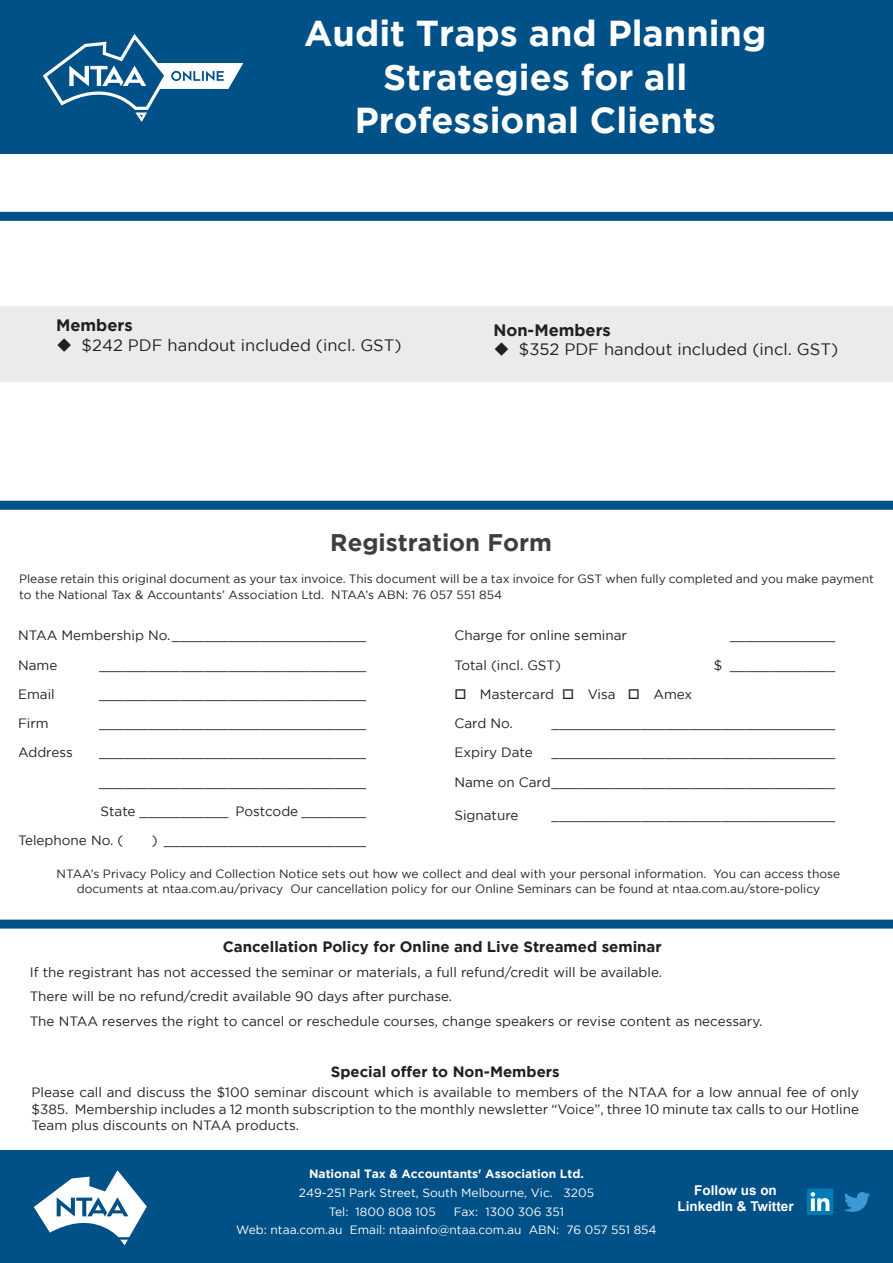
<style>
.page{position:relative;width:893px;height:1263px;background:#fff}
.page>*{position:absolute;margin:0;border:0;box-sizing:border-box;transform-origin:0 0}
.t1{font:700 36px/43.2px "Gotham";color:#fff;text-align:center}
.t2{font:700 24px "Gotham";color:#3e3e3f}
.t3{font:16.5px "Gotham";color:#231f20}
.t4{font:700 16.5px "Gotham";color:#231f20}
.t5{font:700 15px "Gotham";color:#231f20}
.t6{font:13.5px/29.2px "Gotham";color:#231f20}
.t7{font:700 13.5px/16.2px "Arial";color:#fff;text-align:center}
.t8{font:12px/14.4px "Gotham";color:#231f20;text-align:center}
.t9{font:12px/18.6px "Gotham";color:#fff}
.t10{font:700 12px "Gotham";color:#fff}
</style>
<div class="page">
<div style="left:0;top:0;width:893px;height:153px;background:#005187"></div>
<div style="left:0;top:306px;width:893px;height:76px;background:#ebebed"></div>
<div style="left:0;top:212px;width:893px;height:9px;background:#005187"></div>
<div style="left:0;top:501px;width:893px;height:9px;background:#005187"></div>
<div style="left:0;top:919px;width:893px;height:9px;background:#005187"></div>
<div style="left:0;top:1150px;width:893px;height:113px;background:#005187"></div>
<div style="left:807px;top:1188px;width:26px;height:27px;background:#007bb6;border-radius:2px"></div>
<svg style="left:811px;top:1192px;width:27px;height:19px"></svg>
<svg style="left:844px;top:1192px;width:26px;height:20px"></svg>
<svg style="left:34px;top:1170px;width:113px;height:75px"></svg>
<svg style="left:42px;top:34px;width:201px;height:88px"></svg>
<h1 class="t1" style="left:304px;top:11px;width:464px">Audit Traps and Planning<br>Strategies for all<br>Professional Clients</h1>
<p class="t4" style="left:56px;top:316px;width:78px">Members</p>
<p class="t3" style="left:56px;top:336px;width:347px">◆ $242 PDF handout included (incl. GST)</p>
<p class="t4" style="left:493px;top:320px;width:119px">Non-Members</p>
<p class="t3" style="left:493px;top:340px;width:346px">◆ $352 PDF handout included (incl. GST)</p>
<h2 class="t2" style="left:330px;top:528px;width:223px">Registration Form</h2>
<p class="t8" style="left:19px;top:570px;width:856px;line-height:16.5px;text-align:left">Please retain this original document as your tax invoice. This document will be a tax invoice for GST when fully completed and you make payment to the National Tax &amp; Accountants’ Association Ltd. NTAA’s ABN: 76 057 551 854</p>
<p class="t6" style="left:18px;top:621px;width:350px">NTAA Membership No.________________________<br>Name</p>
<p class="t6" style="left:99px;top:650px;width:269px">_________________________________</p>
<p class="t6" style="left:18px;top:679px;width:38px">Email</p>
<p class="t6" style="left:99px;top:679px;width:269px">_________________________________</p>
<p class="t6" style="left:18px;top:708px;width:32px">Firm</p>
<p class="t6" style="left:99px;top:708px;width:269px">_________________________________</p>
<p class="t6" style="left:18px;top:738px;width:56px">Address</p>
<p class="t6" style="left:99px;top:738px;width:269px">_________________________________</p>
<p class="t6" style="left:99px;top:767px;width:269px">_________________________________</p>
<p class="t6" style="left:101px;top:796px;width:267px">State ___________ Postcode ________</p>
<p class="t6" style="left:18px;top:825px;width:107px">Telephone No. (</p>
<p class="t6" style="left:152px;top:825px;width:216px">) _________________________</p>
<p class="t6" style="left:454px;top:621px;width:174px">Charge for online seminar</p>
<p class="t6" style="left:730px;top:621px;width:107px">_____________</p>
<p class="t6" style="left:454px;top:650px;width:108px">Total (incl. GST)</p>
<p class="t6" style="left:714px;top:650px;width:123px">$ _____________</p>
<p class="t6" style="left:454px;top:679px;width:239px">□ Mastercard □ Visa □ Amex<br>Card No.</p>
<p class="t6" style="left:552px;top:708px;width:285px">___________________________________</p>
<p class="t6" style="left:454px;top:738px;width:80px">Expiry Date</p>
<p class="t6" style="left:454px;top:738px;width:382px;text-align:right">___________________________________<br>Name on Card___________________________________</p>
<p class="t6" style="left:454px;top:800px;width:66px">Signature</p>
<p class="t6" style="left:552px;top:800px;width:285px">___________________________________</p>
<p class="t8" style="left:57px;top:867px;width:785px">NTAA’s Privacy Policy and Collection Notice sets out how we collect and deal with your personal information. You can access those documents at ntaa.com.au/privacy Our cancellation policy for our Online Seminars can be found at ntaa.com.au/store-policy</p>
<p class="t5" style="left:223px;top:938px;width:440px">Cancellation Policy for Online and Live Streamed seminar</p>
<p class="t6" style="left:30px;top:959px;width:734px;line-height:24.8px">If the registrant has not accessed the seminar or materials, a full refund/credit will be available.<br>There will be no refund/credit available 90 days after purchase.<br>The NTAA reserves the right to cancel or reschedule courses, change speakers or revise content as necessary.</p>
<p class="t5" style="left:331px;top:1063px;width:230px">Special offer to Non-Members</p>
<p class="t6" style="left:31px;top:1084px;width:829px;line-height:16.2px;text-align:justify">Please call and discuss the $100 seminar discount which is available to members of the NTAA for a low annual fee of only $385. Membership includes a 12 month subscription to the monthly newsletter “Voice”, three 10 minute tax calls to our Hotline Team plus discounts on NTAA products.</p>
<p class="t10" style="left:309px;top:1167px;width:276px">National Tax &amp; Accountants' Association Ltd.</p>
<p class="t9" style="left:329px;top:1183px;width:267px;text-indent:-30px">249-251 Park Street, South Melbourne, Vic. 3205<br>Tel: 1800 808 105</p>
<p class="t9" style="left:236px;top:1202px;width:422px;text-indent:218px">Fax: 1300 306 351<br>Web: ntaa.com.au Email: ntaainfo@ntaa.com.au ABN: 76 057 551 854</p>
<p class="t7" style="left:678px;top:1183px;width:118px">Follow us on<br>LinkedIn &amp; Twitter</p>
</div>
